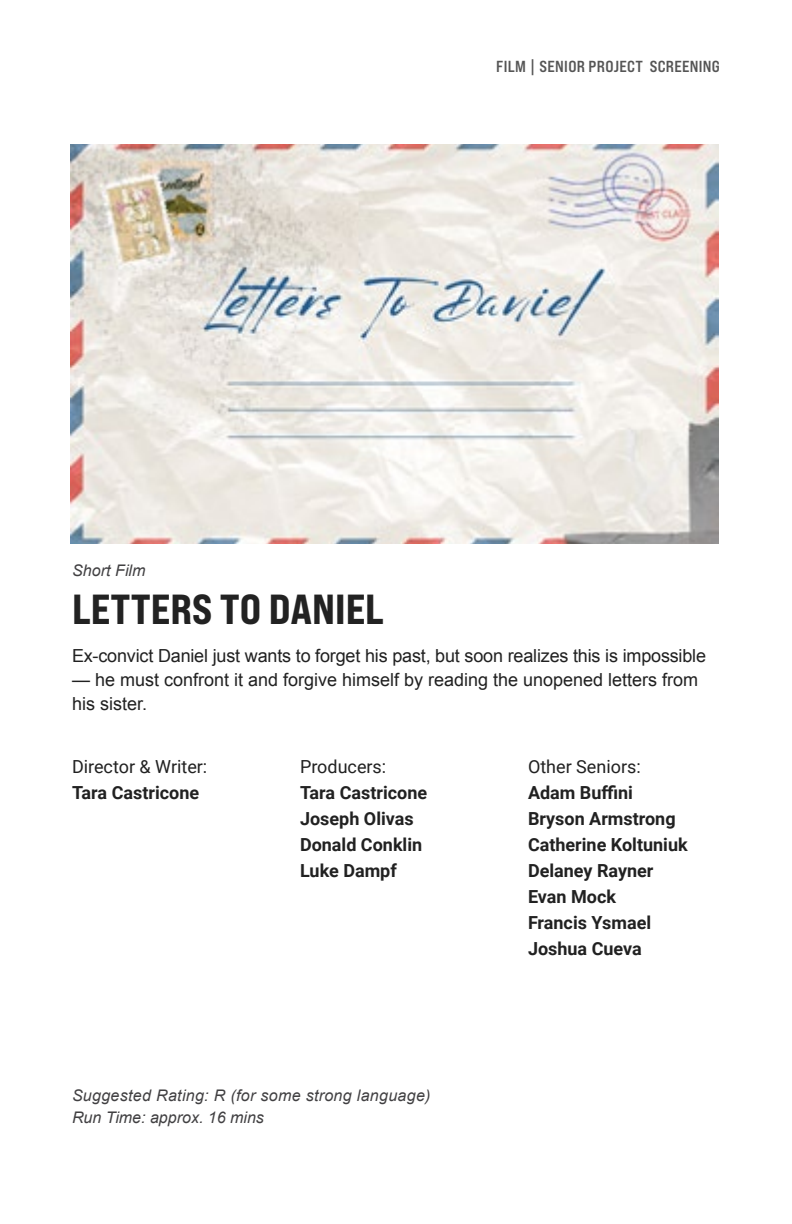
<style>
.page{position:relative;width:792px;height:1224px;background:#fff}
.page>*{position:absolute;margin:0;border:0;box-sizing:border-box;transform-origin:0 0}
.t1{font:42px "Bebas Neue Pro Exp Eb";color:#222}
.t2{font:700 18px/26px "Roboto";color:#212121}
.t3{font:18px/24px "Arial";color:#212121}
.t4{font:18px "Roboto";color:#212121}
.t5{font:italic 16px/22px "Arial";letter-spacing:.02em;color:#414042}
.t6{font:16px "Bebas Neue Pro Exp Bd";letter-spacing:.02em;color:#555}
</style>
<div class="page">
<img style="left:71px;top:144px;width:648px;height:399px">
<p class="t6" style="left:496px;top:56px;width:225px">FILM | SENIOR PROJECT SCREENING</p>
<p class="t5" style="left:72px;top:559px;width:75px">Short Film</p>
<h1 class="t1" style="left:72px;top:583px;width:314px">LETTERS TO DANIEL</h1>
<p class="t3" style="left:72px;top:644px;width:636px">Ex-convict Daniel just wants to forget his past, but soon realizes this is impossible</p>
<p class="t3" style="left:72px;top:668px;width:628px">— he must confront it and forgive himself by reading the unopened letters from his sister.</p>
<p class="t4" style="left:72px;top:754px;width:137px">Director &amp; Writer:</p>
<p class="t2" style="left:72px;top:779px;width:129px">Tara Castricone</p>
<p class="t4" style="left:300px;top:754px;width:88px">Producers:</p>
<p class="t2" style="left:300px;top:779px;width:129px">Tara Castricone<br>Joseph Olivas<br>Donald Conklin<br>Luke Dampf</p>
<p class="t5" style="left:72px;top:1084px;width:360px">Suggested Rating: R (for some strong language)<br>Run Time: approx. 16 mins</p>
<p class="t4" style="left:528px;top:754px;width:114px">Other Seniors:</p>
<p class="t2" style="left:528px;top:779px;width:161px">Adam Buffini<br>Bryson Armstrong<br>Catherine Koltuniuk<br>Delaney Rayner<br>Evan Mock<br>Francis Ysmael<br>Joshua Cueva</p>
</div>
